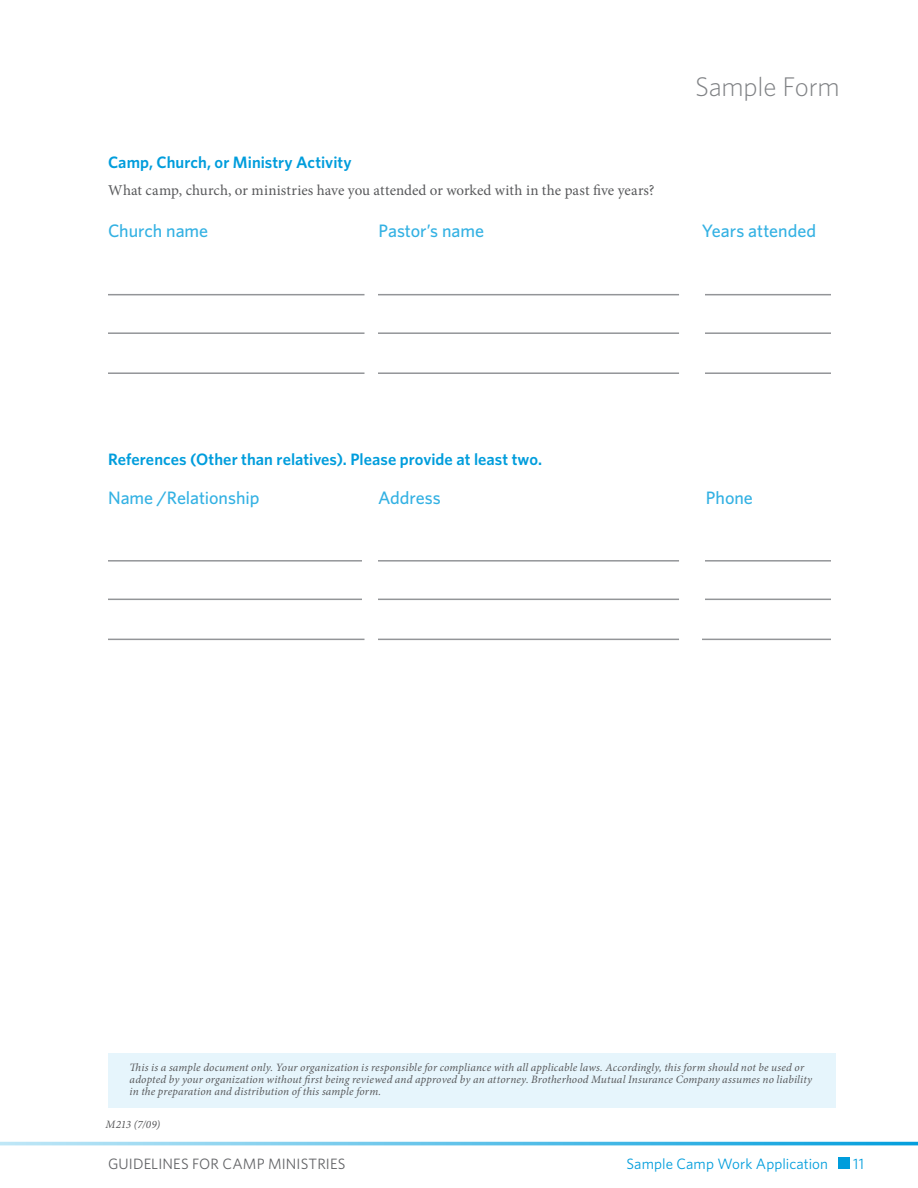
<style>
.page{position:relative;width:918px;height:1188px;background:#fff}
.page>*{position:absolute;margin:0;border:0;box-sizing:border-box;transform-origin:0 0}
.t1{font:300 27px "Whitney";letter-spacing:-.01em;color:#808285}
.t2{font:500 18px "Whitney";color:#33b1e3}
.t3{font:600 16.5px "Whitney";letter-spacing:.005em;color:#009ddc}
.t4{font:15px "Minion Pro";letter-spacing:.005em;color:#58595b}
.t5{font:15px "Whitney";letter-spacing:.01em;color:#636467}
.t6{font:15px "Whitney";letter-spacing:.005em;color:#009ddc}
.t7{font:italic 11.25px/12px "Minion Pro";letter-spacing:.015em;color:#58595b}
</style>
<div class="page">
<div style="left:838px;top:1157px;width:12px;height:12px;background:#009ddc"></div>
<hr style="left:108px;top:294px;width:256px;height:1px;background:#939598">
<hr style="left:378px;top:294px;width:301px;height:1px;background:#939598">
<hr style="left:702px;top:294px;width:129px;height:1px;background:#939598">
<hr style="left:108px;top:332px;width:256px;height:2px;background:#939598">
<hr style="left:378px;top:332px;width:301px;height:2px;background:#939598">
<hr style="left:702px;top:332px;width:129px;height:2px;background:#939598">
<hr style="left:108px;top:372px;width:256px;height:2px;background:#939598">
<hr style="left:378px;top:372px;width:301px;height:2px;background:#939598">
<hr style="left:702px;top:372px;width:129px;height:2px;background:#939598">
<hr style="left:108px;top:560px;width:256px;height:2px;background:#939598">
<hr style="left:378px;top:560px;width:301px;height:2px;background:#939598">
<hr style="left:702px;top:560px;width:129px;height:2px;background:#939598">
<hr style="left:108px;top:599px;width:256px;height:1px;background:#939598">
<hr style="left:378px;top:599px;width:301px;height:1px;background:#939598">
<hr style="left:702px;top:599px;width:129px;height:1px;background:#939598">
<hr style="left:108px;top:639px;width:256px;height:1px;background:#939598">
<hr style="left:378px;top:639px;width:301px;height:1px;background:#939598">
<hr style="left:702px;top:639px;width:129px;height:1px;background:#939598">
<div style="left:689px;top:274px;width:15px;height:106px;background:#fff"></div>
<div style="left:690px;top:526px;width:15px;height:107px;background:#fff"></div>
<div style="left:363px;top:526px;width:15px;height:106px;background:#fff"></div>
<div style="left:109px;top:1053px;width:727px;height:55px;background:#e6f5fc"></div>
<h1 class="t1" style="left:695px;top:71px;width:146px">Sample Form</h1>
<h3 class="t3" style="left:108px;top:153px;width:245px">Camp, Church, or Ministry Activity</h3>
<h3 class="t4" style="left:108px;top:180px;width:548px">What camp, church, or ministries have you attended or worked with in the past five years?</h3>
<h2 class="t2" style="left:108px;top:220px;width:102px">Church name</h2>
<h2 class="t2" style="left:379px;top:220px;width:107px">Pastor’s name</h2>
<h2 class="t2" style="left:702px;top:220px;width:116px">Years attended</h2>
<h3 class="t3" style="left:108px;top:449px;width:436px">References (Other than relatives). Please provide at least two.</h3>
<h2 class="t2" style="left:108px;top:486px;width:153px">Name /Relationship</h2>
<h2 class="t2" style="left:378px;top:486px;width:64px">Address</h2>
<h2 class="t2" style="left:706px;top:486px;width:48px">Phone</h2>
<p class="t7" style="left:130px;top:1062px;width:684px">This is a sample document only. Your organization is responsible for compliance with all applicable laws. Accordingly, this form should not be used or adopted by your organization without first being reviewed and approved by an attorney. Brotherhood Mutual Insurance Company assumes no liability in the preparation and distribution of this sample form.</p>
<p class="t7" style="left:106px;top:1118px;width:56px">M213 (7/09)</p>
<h3 class="t5" style="left:108px;top:1155px;width:169px">GUIDELINES FOR Camp Mini</h3>
<h3 class="t5" style="left:301px;top:1155px;width:46px">stri es</h3>
<h3 class="t6" style="left:626px;top:1155px;width:203px">Sample Camp Work Application</h3>
<h3 class="t6" style="left:853px;top:1155px;width:12px">11</h3>
</div>
